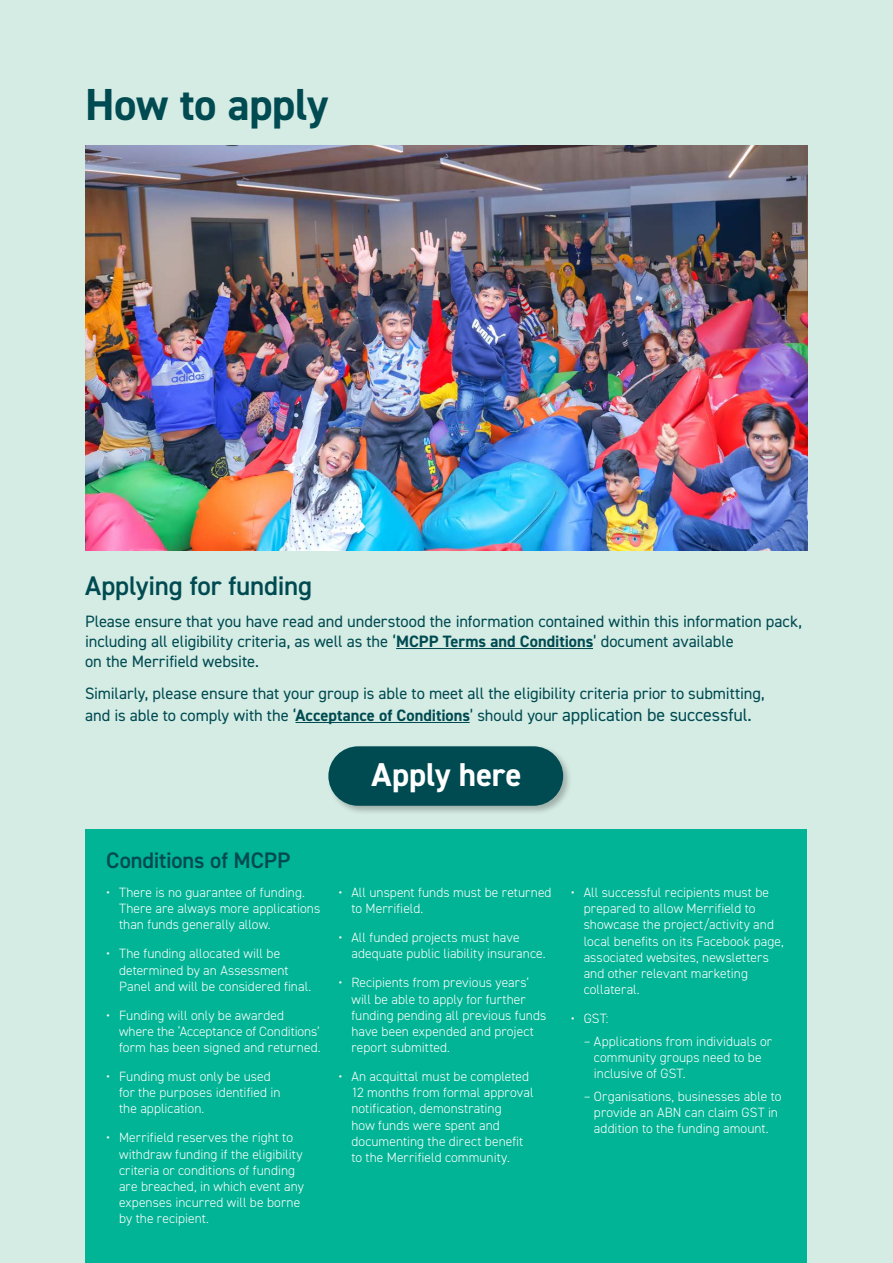
<style>
.page{position:relative;width:893px;height:1263px;background:#d4ece4}
.page>*{position:absolute;margin:0;border:0;box-sizing:border-box;transform-origin:0 0}
.BT_Body{font:700 45px "DIN2014";letter-spacing:-.01em;color:#004a51}
.BT_Body-2{font:700 33.15px "DIN2014";letter-spacing:-.005em;color:#fff}
.BT_Body-3{font:600 27px "DIN2014";letter-spacing:-.005em;color:#004a51}
.BT_H2{font:600 22.5px "DIN2014";letter-spacing:-.005em;color:#004a51}
.BT_Body-4{font:16.5px/19.8px "DIN2014";letter-spacing:-.005em;color:#004a51}
.BT_Bullet{font:300 13.5px/16.2px "DIN2014";letter-spacing:.005em;color:#fff}
.s1{font-weight:700}
.s2{font-size:18px}
</style>
<div class="page">
<div style="left:85px;top:829px;width:721px;height:434px;background:#00b495"></div>
<img style="left:85px;top:145px;width:723px;height:406px">
<hr style="left:396px;top:648px;width:197px;height:1px;background:#004a51">
<hr style="left:295px;top:722px;width:175px;height:1px;background:#004a51">
<div style="left:327px;top:744px;width:245px;height:71px;background:#231f20;opacity:.29"></div>
<div style="left:328px;top:746px;width:235px;height:60px;background:#004a51;border-radius:30px"></div>
<p class="BT_Body" style="left:85px;top:75px;width:245px">How to apply</p>
<p class="BT_Body-3" style="left:85px;top:567px;width:229px">Applying for funding</p>
<p class="BT_Body-4" style="left:85px;top:611px;width:718px">Please ensure that you have read and understood the information contained within this information pack, including all eligibility criteria, as well as the ‘<span class="s1">MCPP Terms and Conditions</span>’ document available<br>on the Merrifield website.</p>
<p class="BT_Body-4" style="left:85px;top:682px;width:681px;line-height:21.6px">Similarly, please ensure that your group is able to meet all the eligibility criteria prior to submitting, and is able to comply with the ‘<span class="s1">Acceptance of Conditions</span>’ should your <span class="s2">application be successful.</span></p>
<p class="BT_Body-2" style="left:372px;top:752px;width:152px">Apply here</p>
<p class="BT_H2" style="left:106px;top:845px;width:185px">Conditions of MCPP</p>
<p class="BT_Bullet" style="left:119px;top:884px;width:203px;text-indent:-13px">• There is no guarantee of funding.<br>There are always more applications than funds generally allow.</p>
<p class="BT_Bullet" style="left:119px;top:946px;width:194px;text-indent:-13px">• The funding allocated will be determined by an Assessment<br>Panel and will be considered final.</p>
<p class="BT_Bullet" style="left:119px;top:1007px;width:203px;text-indent:-13px">• Funding will only be awarded where the ‘Acceptance of Conditions’ form has been signed and returned.</p>
<p class="BT_Bullet" style="left:119px;top:1068px;width:163px;text-indent:-13px">• Funding must only be used for the purposes identified in the application.</p>
<p class="BT_Bullet" style="left:119px;top:1130px;width:186px;text-indent:-13px">• Merrifield reserves the right to withdraw funding if the eligibility criteria or conditions of funding are breached, in which event any expenses incurred will be borne by the recipient.</p>
<p class="BT_Bullet" style="left:351px;top:884px;width:202px;text-indent:-13px">• All unspent funds must be returned to Merrifield.</p>
<p class="BT_Bullet" style="left:351px;top:929px;width:196px;text-indent:-13px">• All funded projects must have adequate public liability insurance.</p>
<p class="BT_Bullet" style="left:351px;top:974px;width:196px;text-indent:-13px">• Recipients from previous years’ will be able to apply for further funding pending all previous funds have been expended and project report submitted.</p>
<p class="BT_Bullet" style="left:351px;top:1068px;width:184px;text-indent:-13px">• An acquittal must be completed<br>12 months from formal approval notification, demonstrating<br>how funds were spent and documenting the direct benefit to the Merrifield community.</p>
<p class="BT_Bullet" style="left:584px;top:884px;width:202px;text-indent:-13px">• All successful recipients must be prepared to allow Merrifield to showcase the project/activity and local benefits on its Facebook page, associated websites, newsletters and other relevant marketing collateral.</p>
<p class="BT_Bullet" style="left:571px;top:1010px;width:39px">• GST:</p>
<p class="BT_Bullet" style="left:594px;top:1033px;width:180px;text-indent:-10px">– Applications from individuals or community groups need to be inclusive of GST.</p>
<p class="BT_Bullet" style="left:584px;top:1088px;width:199px;text-align:center">– Organisations, businesses able to provide an ABN can claim GST in addition to the funding amount.</p>
</div>
